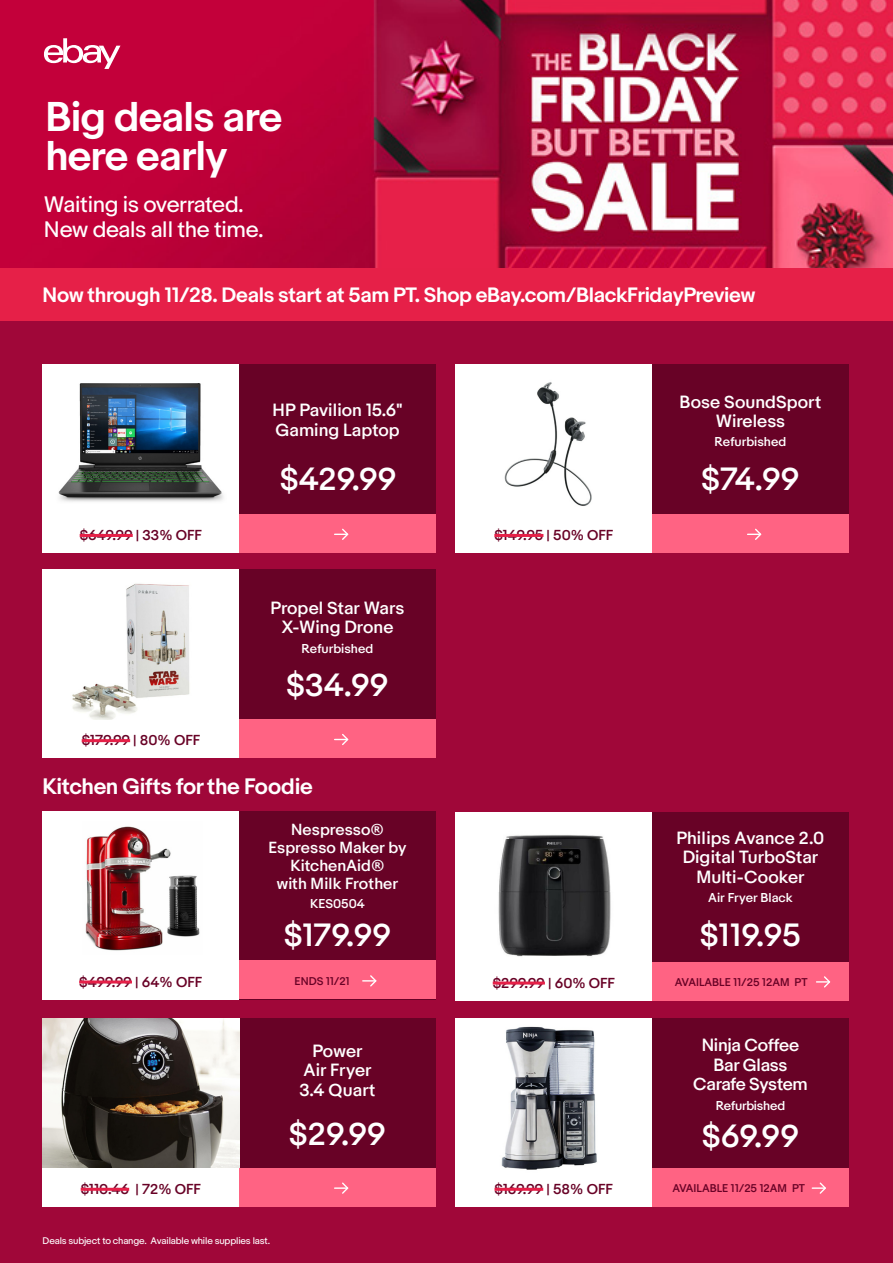
<style>
.page{position:relative;width:893px;height:1263px;background:#fff}
.page>*{position:absolute;margin:0;border:0;box-sizing:border-box;transform-origin:0 0}
.t1{font:600 39px/39px "Market Sans";letter-spacing:-.02em;color:#fff}
.t2{font:500 30px "Market Sans";letter-spacing:-.015em;color:#fff}
.t3{font:21px/25.5px "Market Sans";letter-spacing:-.02em;color:#fff}
.t4{font:600 21px "Market Sans";letter-spacing:-.02em;color:#fff}
.t5{font:600 19.5px "Market Sans";letter-spacing:-.02em;color:#fff}
.t6{font:500 16.5px/19.5px "Market Sans";color:#fff;text-align:center}
.t7{font:500 16.5px/19.5px "Market Sans";letter-spacing:-.02em;color:#fff;text-align:center}
.t8{font:500 15px/18px "Market Sans";color:#fff;text-align:center}
.t9{font:500 13.5px "Market Sans";color:#680226}
.t10{font:500 12px "Market Sans";color:#fff}
.t11{font:500 12px "Market Sans";letter-spacing:-.02em;color:#fff}
.t12{font:500 10.5px "Market Sans";color:#680226}
.t13{font:9px "Market Sans";letter-spacing:-.02em;color:#fff}
</style>
<div class="page">
<div style="left:0;top:279px;width:893px;height:984px;background:#a00739"></div>
<div style="left:0;top:268px;width:893px;height:53px;background:#e62048"></div>
<img style="left:0;top:0;width:893px;height:268px">
<svg style="left:44px;top:38px;width:76px;height:31px"></svg>
<div style="left:239px;top:364px;width:197px;height:189px;background:#680226"></div>
<div style="left:239px;top:514px;width:197px;height:39px;background:#ff6383"></div>
<svg style="left:335px;top:529px;width:13px;height:11px"></svg>
<div style="left:43px;top:364px;width:196px;height:189px;background:#fff"></div>
<img style="left:58px;top:384px;width:166px;height:118px">
<hr style="left:80px;top:534px;width:53px;height:3px;background:#e62048">
<div style="left:239px;top:1018px;width:197px;height:188px;background:#680226"></div>
<div style="left:239px;top:1168px;width:197px;height:38px;background:#ff6383"></div>
<svg style="left:335px;top:1182px;width:13px;height:12px"></svg>
<div style="left:43px;top:1018px;width:196px;height:188px;background:#fff"></div>
<img style="left:43px;top:1018px;width:196px;height:150px">
<hr style="left:81px;top:1188px;width:48px;height:3px;background:#e62048">
<div style="left:652px;top:364px;width:197px;height:189px;background:#680226"></div>
<div style="left:652px;top:514px;width:197px;height:39px;background:#ff6383"></div>
<svg style="left:748px;top:529px;width:13px;height:11px"></svg>
<div style="left:455px;top:364px;width:197px;height:189px;background:#fff"></div>
<img style="left:504px;top:382px;width:88px;height:124px">
<hr style="left:494px;top:534px;width:49px;height:3px;background:#e62048">
<div style="left:652px;top:1018px;width:197px;height:188px;background:#680226"></div>
<div style="left:652px;top:1168px;width:197px;height:38px;background:#ff6383"></div>
<svg style="left:812px;top:1182px;width:14px;height:12px"></svg>
<div style="left:455px;top:1018px;width:197px;height:188px;background:#fff"></div>
<img style="left:501px;top:1026px;width:96px;height:144px">
<hr style="left:494px;top:1188px;width:49px;height:3px;background:#e62048">
<div style="left:239px;top:570px;width:197px;height:188px;background:#680226"></div>
<div style="left:239px;top:719px;width:197px;height:39px;background:#ff6383"></div>
<svg style="left:335px;top:734px;width:13px;height:11px"></svg>
<div style="left:43px;top:570px;width:196px;height:188px;background:#fff"></div>
<img style="left:72px;top:583px;width:118px;height:136px">
<hr style="left:82px;top:739px;width:48px;height:3px;background:#e62048">
<div style="left:652px;top:812px;width:197px;height:188px;background:#680226"></div>
<div style="left:652px;top:962px;width:197px;height:38px;background:#ff6383"></div>
<svg style="left:816px;top:976px;width:14px;height:11px"></svg>
<div style="left:455px;top:812px;width:197px;height:188px;background:#fff"></div>
<img style="left:498px;top:835px;width:113px;height:122px">
<hr style="left:493px;top:981px;width:52px;height:3px;background:#e62048">
<div style="left:239px;top:811px;width:197px;height:188px;background:#680226"></div>
<div style="left:239px;top:961px;width:197px;height:38px;background:#ff6383"></div>
<svg style="left:363px;top:975px;width:14px;height:11px"></svg>
<div style="left:43px;top:811px;width:196px;height:188px;background:#fff"></div>
<img style="left:85px;top:826px;width:115px;height:125px">
<hr style="left:79px;top:980px;width:53px;height:3px;background:#e62048">
<h1 class="t1" style="left:45px;top:99px;width:238px">Big deals are here early</h1>
<p class="t3" style="left:44px;top:192px;width:221px">Waiting is overrated.<br>New deals all the time.</p>
<p class="t5" style="left:43px;top:283px;width:714px">Now through 11/28. Deals start at 5am PT. Shop eBay.com/BlackFridayPreview</p>
<p class="t6" style="left:273px;top:401px;width:131px;text-align:left">HP Pavilion 15.6"<br>Gaming Laptop</p>
<p class="t6" style="left:679px;top:392px;width:143px">Bose SoundSport<br>Wireless</p>
<p class="t10" style="left:714px;top:435px;width:73px">Refurbished</p>
<p class="t9" style="left:80px;top:527px;width:124px">$649.99 | 33% OFF</p>
<p class="t9" style="left:82px;top:732px;width:120px">$179.99 | 80% OFF</p>
<h2 class="t2" style="left:280px;top:461px;width:119px">$429.99</h2>
<h2 class="t2" style="left:701px;top:461px;width:100px">$74.99</h2>
<p class="t6" style="left:271px;top:599px;width:135px">Propel Star Wars<br>X-Wing Drone</p>
<p class="t10" style="left:302px;top:641px;width:73px">Refurbished</p>
<h2 class="t2" style="left:286px;top:667px;width:104px">$34.99</h2>
<p class="t9" style="left:494px;top:527px;width:120px">$149.95 | 50% OFF</p>
<p class="t4" style="left:43px;top:773px;width:272px">Kitchen Gifts for the Foodie</p>
<p class="t8" style="left:268px;top:821px;width:140px">Nespresso®<br>Espresso Maker by<br>KitchenAid®<br>with Milk Frother</p>
<p class="t10" style="left:310px;top:897px;width:56px">KES0504</p>
<h2 class="t2" style="left:284px;top:917px;width:109px">$179.99</h2>
<p class="t9" style="left:79px;top:973px;width:124px">$499.99 | 64% OFF</p>
<p class="t12" style="left:295px;top:975px;width:56px">ENDS 11/21</p>
<p class="t6" style="left:299px;top:1041px;width:78px">Power<br>Air Fryer<br>3.4 Quart</p>
<p class="t9" style="left:81px;top:1181px;width:122px">$110.46 | 72% OFF</p>
<p class="t13" style="left:43px;top:1235px;width:229px">Deals subject to change. Available while supplies last.</p>
<h2 class="t2" style="left:289px;top:1116px;width:99px">$29.99</h2>
<p class="t6" style="left:676px;top:829px;width:149px">Philips Avance 2.0<br>Digital TurboStar<br>Multi-Cooker</p>
<p class="t10" style="left:708px;top:891px;width:86px">Air Fryer Black</p>
<h2 class="t2" style="left:700px;top:917px;width:103px">$119.95</h2>
<p class="t9" style="left:493px;top:974px;width:124px">$299.99 | 60% OFF</p>
<p class="t12" style="left:675px;top:976px;width:134px">AVAILABLE 11/25 12AM PT</p>
<p class="t7" style="left:693px;top:1036px;width:116px">Ninja Coffee<br>Bar Glass<br>Carafe System</p>
<p class="t11" style="left:716px;top:1098px;width:71px">Refurbished</p>
<h2 class="t2" style="left:702px;top:1118px;width:99px">$69.99</h2>
<p class="t9" style="left:494px;top:1181px;width:120px">$169.99 | 58% OFF</p>
<p class="t12" style="left:672px;top:1182px;width:134px">AVAILABLE 11/25 12AM PT</p>
</div>
